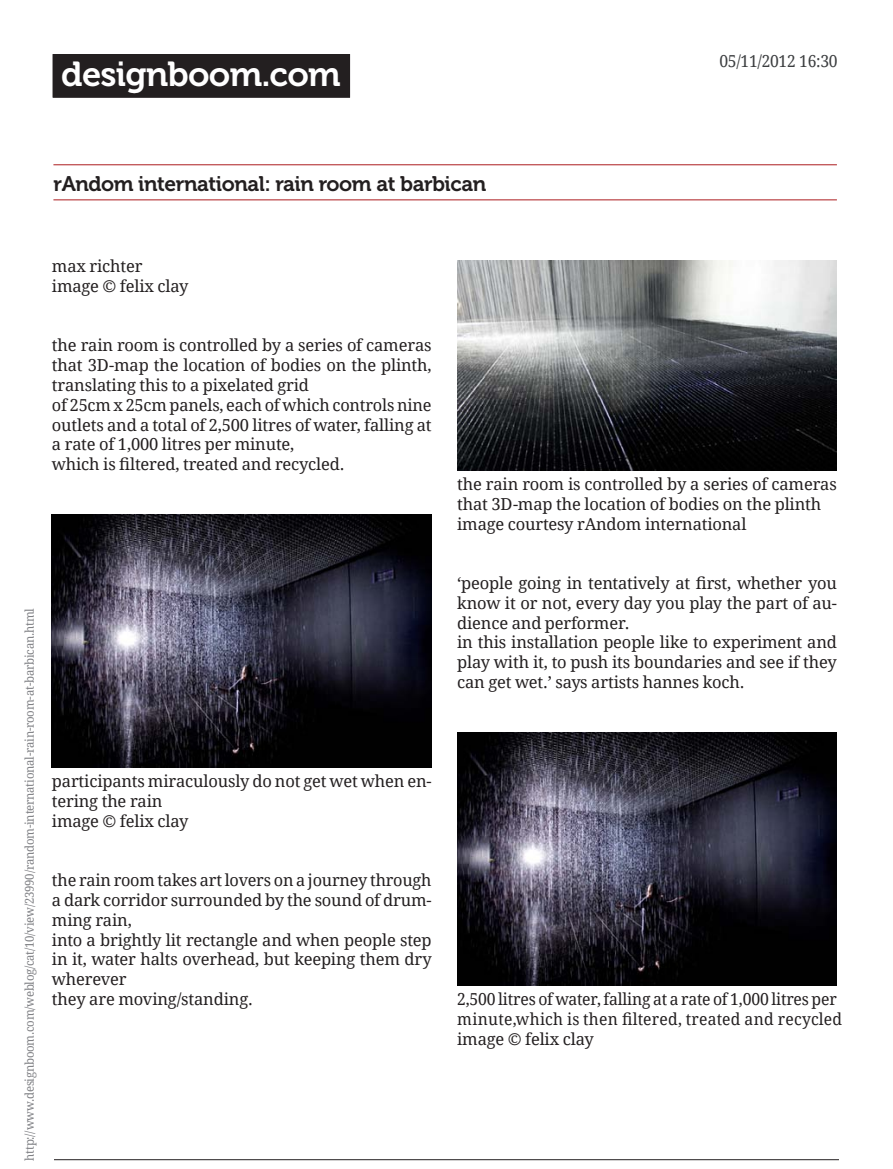
<style>
.page{position:relative;width:893px;height:1169px;background:#fff}
.page>*{position:absolute;margin:0;border:0;box-sizing:border-box;transform-origin:0 0}
.t1{font:34.5px "Museo 700";letter-spacing:-.02em;color:#fff}
.t2{font:21px "Museo 700";letter-spacing:-.02em;color:#231f20}
.t3{font:16.5px/19.8px "Droid Serif";letter-spacing:-.01em;color:#231f20}
.t4{font:16.5px/19.8px "Droid Serif";letter-spacing:-.01em;color:#231f20;scale:.96 1}
.t5{font:16.5px "Droid Serif";letter-spacing:-.02em;color:#3c3e40;scale:.95 1}
.t6{font:12px "Droid Serif";letter-spacing:-.02em;color:#808185;scale:.95 1}
</style>
<div class="page">
<hr style="left:54px;top:1158px;width:785px;height:1px;background:#231f20">
<div style="left:53px;top:54px;width:297px;height:44px;background:#464243"></div>
<div style="left:53px;top:54px;width:297px;height:43px;background:#231f20"></div>
<hr style="left:53px;top:164px;width:784px;height:1px;background:#b0272a">
<hr style="left:53px;top:199px;width:784px;height:1px;background:#b0272a">
<img style="left:52px;top:514px;width:380px;height:253px">
<img style="left:457px;top:260px;width:380px;height:210px">
<img style="left:457px;top:732px;width:380px;height:253px">
<h1 class="t1" style="left:61px;top:55px;width:281px">designboom.com</h1>
<p class="t5" style="left:719px;top:51px;width:126px">05/11/2012 16:30</p>
<p class="t2" style="left:53px;top:172px;width:434px">rAndom international: rain room at barbican</p>
<p class="t3" style="left:52px;top:256px;width:138px">max richter image © felix clay</p>
<p class="t3" style="left:52px;top:335px;width:381px">the rain room is controlled by a series of cameras that 3D-map the location of bodies on the plinth, translating this to a pixelated grid<br>of 25cm x 25cm panels, each of which controls nine outlets and a total of 2,500 litres of water, falling at a rate of 1,000 litres per minute,<br>which is filtered, treated and recycled.</p>
<p class="t6" style="left:22px;top:1160px;width:583px;rotate:-90deg">http://www.designboom.com/weblog/cat/10/view/23990/random-international-rain-room-at-barbican.html</p>
<p class="t3" style="left:52px;top:771px;width:381px">participants miraculously do not get wet when en&shy;tering the rain<br>image © felix clay</p>
<p class="t3" style="left:52px;top:870px;width:381px">the rain room takes art lovers on a journey through a dark corridor surrounded by the sound of drum&shy;ming rain,<br>into a brightly lit rectangle and when people step in it, water halts overhead, but keeping them dry wherever<br>they are moving/standing.</p>
<p class="t3" style="left:457px;top:474px;width:381px">the rain room is controlled by a series of cameras that 3D-map the location of bodies on the plinth image courtesy rAndom international</p>
<p class="t3" style="left:457px;top:573px;width:381px">‘people going in tentatively at first, whether you know it or not, every day you play the part of au&shy;dience and performer.<br>in this installation people like to experiment and play with it, to push its boundaries and see if they can get wet.’ says artists hannes koch.</p>
<p class="t4" style="left:457px;top:989px;width:403px">2,500 litres of water, falling at a rate of 1,000 litres per minute,which is then filtered, treated and recycled image © felix clay</p>
</div>
